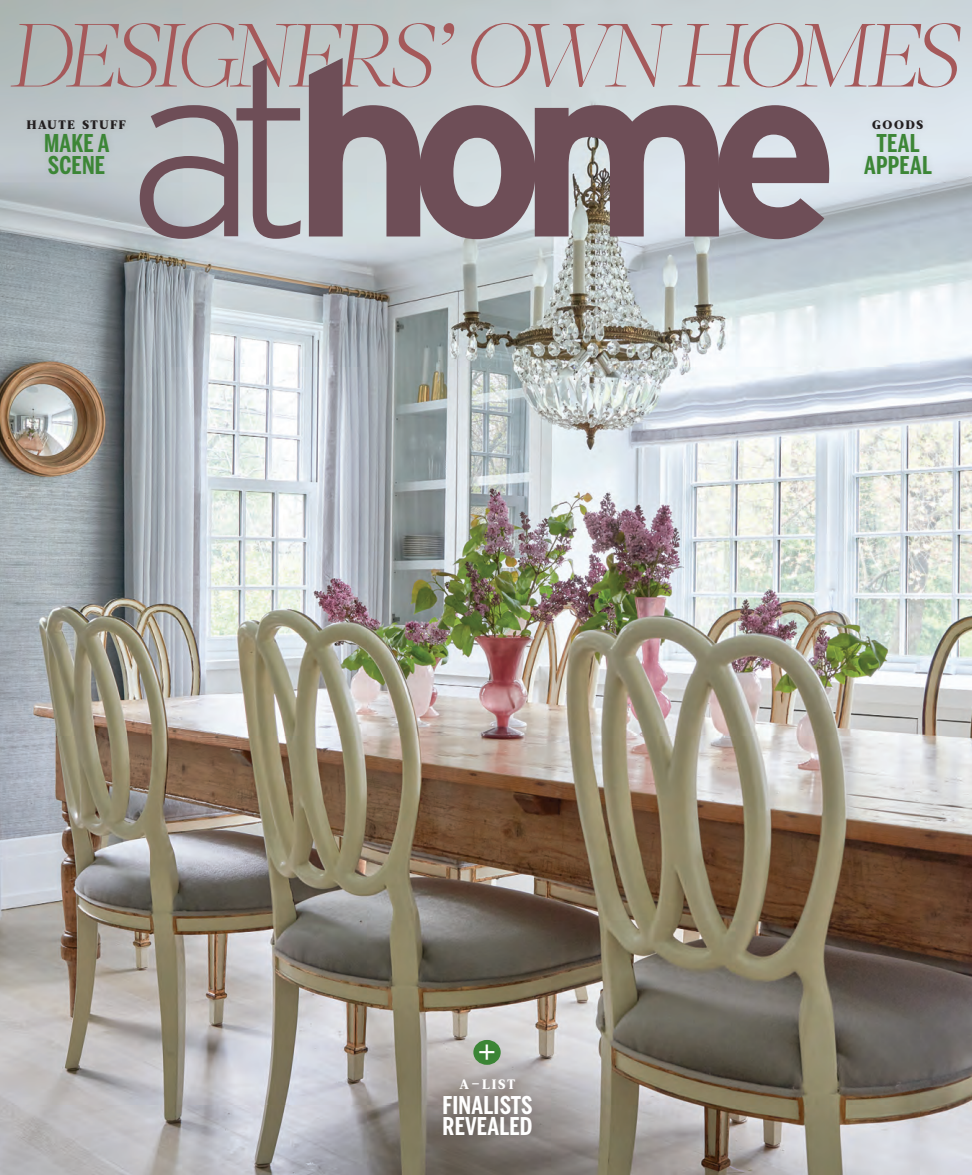
<style>
.page{position:relative;width:972px;height:1175px;background:#fff}
.page>*{position:absolute;margin:0;border:0;box-sizing:border-box;transform-origin:0 0}
.body{font:italic 300 89.4px "Acta Display";letter-spacing:-.08em;color:#a5595a}
.t1{font:29.7px "Benton Sans";color:#fff}
.t2{font:700 24.3px/21.6px "Benton Sans Comp";letter-spacing:.01em;color:#3c8636;text-align:center}
.t3{font:700 24.3px/21px "Benton Sans Comp";letter-spacing:.01em;color:#fff}
.t4{font:800 13.65px "Acta";color:#fff}
.t5{font:900 12.3px "Acta";letter-spacing:.13em;color:#231f20}
.s1{font-size:19.5px}
</style>
<div class="page">
<img style="left:0;top:0;width:972px;height:1174px">
<div style="left:857px;top:113px;width:83px;height:69px;background:#d9e2ea"></div>
<div style="left:20px;top:113px;width:114px;height:69px;background:#bbc3c7"></div>
<div style="left:437px;top:1073px;width:105px;height:72px;background:#231f20;opacity:.1"></div>
<div style="left:473px;top:1039px;width:28px;height:25px;border:6px solid #3c8636;border-radius:50%"></div>
<div style="left:474px;top:1039px;width:30px;height:30px;background:#231f20;opacity:.1"></div>
<svg style="left:309px;top:58px;width:520px;height:181px"></svg>
<svg style="left:140px;top:58px;width:161px;height:181px"></svg>
<p class="body" style="left:7px;top:3px;width:954px">DESIGNERS’ OWN HOMES</p>
<p class="t5" style="left:872px;top:118px;width:53px">GOODS</p>
<p class="t2" style="left:864px;top:132px;width:69px">TEAL<br>APPEAL</p>
<p class="t5" style="left:27px;top:118px;width:101px">HAUTE STUFF</p>
<p class="t2" style="left:44px;top:132px;width:67px;text-align:left">MAKE A<br>SCENE</p>
<p class="t1" style="left:478px;top:1033px;width:20px">+</p>
<p class="t4" style="left:460px;top:1075px;width:57px">a<span class="s1">-</span>list</p>
<p class="t3" style="left:442px;top:1094px;width:92px">FINALISTS<br>REVEALED</p>
</div>
